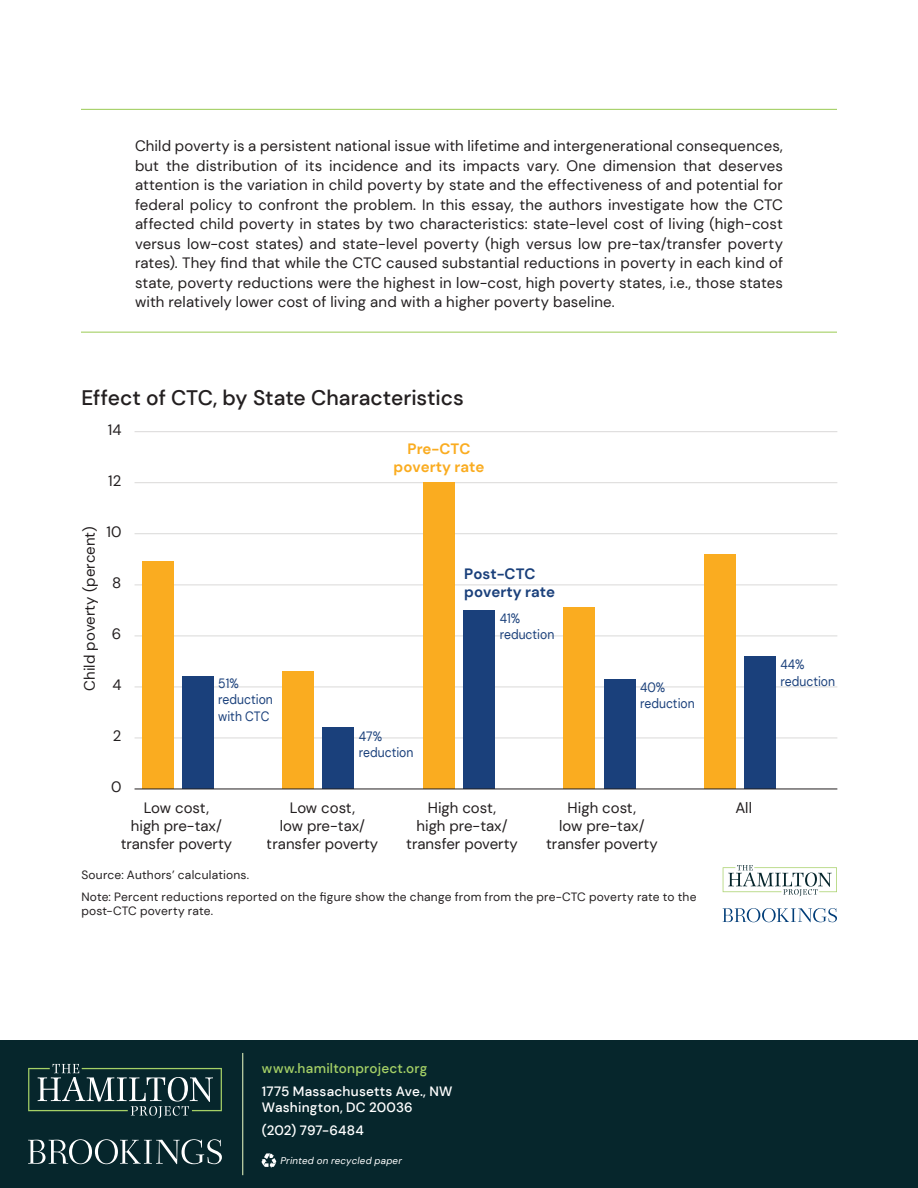
<style>
.page{position:relative;width:918px;height:1188px;background:#fff}
.page>*{position:absolute;margin:0;border:0;box-sizing:border-box;transform-origin:0 0}
.t1{font:500 21px "DM Sans";letter-spacing:-.005em;color:#231f20}
.t2{font:15px/19.5px "DM Sans";color:#231f20;text-align:center}
.t3{font:700 15px/18px "DM Sans";color:#1a407b}
.t4{font:700 15px/18px "DM Sans";color:#faac20;text-align:center}
.t5{font:13.5px/16.2px "DM Sans";color:#1a407b;scale:.9 1}
.t6{font:500 13.5px/16.2px "DM Sans";letter-spacing:.015em;color:#fff}
.t7{font:500 13.5px "DM Sans";letter-spacing:.015em;color:#a5d066}
.t8{font:12px/21.1px "DM Sans";letter-spacing:.02em;color:#231f20}
.t9{font:italic 9.75px "DM Sans";letter-spacing:.025em;color:#fff}
</style>
<div class="page">
<div style="left:0;top:1040px;width:918px;height:148px;background:#06262c"></div>
<svg style="left:28px;top:1064px;width:194px;height:54px"></svg>
<svg style="left:28px;top:1139px;width:194px;height:25px"></svg>
<svg style="left:262px;top:1153px;width:14px;height:15px"></svg>
<hr style="left:242px;top:1053px;width:1px;height:122px;background:#d6e8b6">
<hr style="left:81px;top:332px;width:756px;height:1px;background:#a5d066">
<hr style="left:81px;top:109px;width:756px;height:1px;background:#a5d066">
<hr style="left:135px;top:738px;width:702px;height:1px;background:#dad9d8">
<hr style="left:135px;top:687px;width:702px;height:1px;background:#dad9d8">
<hr style="left:135px;top:636px;width:702px;height:1px;background:#dad9d8">
<hr style="left:135px;top:585px;width:702px;height:1px;background:#dad9d8">
<hr style="left:135px;top:533px;width:702px;height:1px;background:#dad9d8">
<hr style="left:135px;top:482px;width:702px;height:1px;background:#dad9d8">
<hr style="left:135px;top:431px;width:702px;height:1px;background:#dad9d8">
<div style="left:142px;top:562px;width:32px;height:227px;background:#faac20"></div>
<div style="left:283px;top:672px;width:31px;height:117px;background:#faac20"></div>
<div style="left:423px;top:483px;width:32px;height:306px;background:#faac20"></div>
<div style="left:564px;top:608px;width:31px;height:181px;background:#faac20"></div>
<div style="left:704px;top:554px;width:32px;height:235px;background:#faac20"></div>
<div style="left:182px;top:677px;width:32px;height:112px;background:#1a407b"></div>
<div style="left:323px;top:728px;width:31px;height:61px;background:#1a407b"></div>
<div style="left:463px;top:610px;width:32px;height:179px;background:#1a407b"></div>
<div style="left:604px;top:679px;width:31px;height:110px;background:#1a407b"></div>
<div style="left:744px;top:656px;width:32px;height:133px;background:#1a407b"></div>
<hr style="left:135px;top:789px;width:702px;height:1px;background:#231f20">
<svg style="left:723px;top:908px;width:114px;height:14px"></svg>
<svg style="left:723px;top:865px;width:114px;height:31px"></svg>
<p class="t2" style="left:135px;top:136px;width:650px;text-align:justify">Child poverty is a persistent national issue with lifetime and intergenerational consequences, but the distribution of its incidence and its impacts vary. One dimension that deserves attention is the variation in child poverty by state and the effectiveness of and potential for federal policy to confront the problem. In this essay, the authors investigate how the CTC affected child poverty in states by two characteristics: state-level cost of living (high-cost versus low-cost states) and state-level poverty (high versus low pre-tax/transfer poverty rates). They find that while the CTC caused substantial reductions in poverty in each kind of state, poverty reductions were the highest in low-cost, high poverty states, i.e., those states with relatively lower cost of living and with a higher poverty baseline.</p>
<h1 class="t1" style="left:81px;top:385px;width:384px">Effect of CTC, by State Characteristics</h1>
<p class="t2" style="left:108px;top:420px;width:15px">14</p>
<p class="t2" style="left:108px;top:471px;width:15px">12</p>
<p class="t4" style="left:394px;top:440px;width:92px">Pre-CTC poverty rate</p>
<p class="t2" style="left:80px;top:691px;width:166px;rotate:-90deg">Child poverty (percent)</p>
<p class="t2" style="left:107px;top:522px;width:16px">10</p>
<p class="t2" style="left:112px;top:573px;width:11px">8</p>
<p class="t2" style="left:112px;top:624px;width:11px">6</p>
<p class="t2" style="left:112px;top:675px;width:11px">4</p>
<p class="t2" style="left:113px;top:726px;width:10px">2</p>
<p class="t5" style="left:218px;top:675px;width:62px">51% reduction with CTC</p>
<p class="t5" style="left:359px;top:728px;width:62px">47% reduction</p>
<p class="t3" style="left:464px;top:565px;width:92px">Post-CTC poverty rate</p>
<p class="t5" style="left:500px;top:610px;width:62px">41% reduction</p>
<p class="t5" style="left:640px;top:679px;width:62px">40% reduction</p>
<p class="t2" style="left:111px;top:777px;width:12px">0</p>
<p class="t2" style="left:406px;top:799px;width:113px;line-height:18px">High cost,<br>high pre-tax/ transfer poverty</p>
<p class="t2" style="left:121px;top:799px;width:113px;line-height:18px">Low cost,<br>high pre-tax/ transfer poverty</p>
<p class="t2" style="left:546px;top:799px;width:113px;line-height:18px">High cost,<br>low pre-tax/ transfer poverty</p>
<p class="t2" style="left:267px;top:799px;width:113px;line-height:18px">Low cost,<br>low pre-tax/ transfer poverty</p>
<p class="t8" style="left:81px;top:865px;width:617px">Source: Authors’ calculations.<br>Note: Percent reductions reported on the figure show the change from from the pre-CTC poverty rate to the</p>
<p class="t8" style="left:81px;top:900px;width:133px">post-CTC poverty rate.</p>
<p class="t5" style="left:781px;top:657px;width:62px">44% reduction</p>
<p class="t2" style="left:735px;top:798px;width:18px">All</p>
<p class="t7" style="left:262px;top:1060px;width:167px">www.hamiltonproject.org</p>
<p class="t6" style="left:262px;top:1083px;width:192px">1775 Massachusetts Ave., NW<br>Washington, DC 20036</p>
<p class="t6" style="left:262px;top:1123px;width:103px">(202) 797-6484</p>
<p class="t9" style="left:280px;top:1155px;width:123px">Printed on recycled paper</p>
</div>
